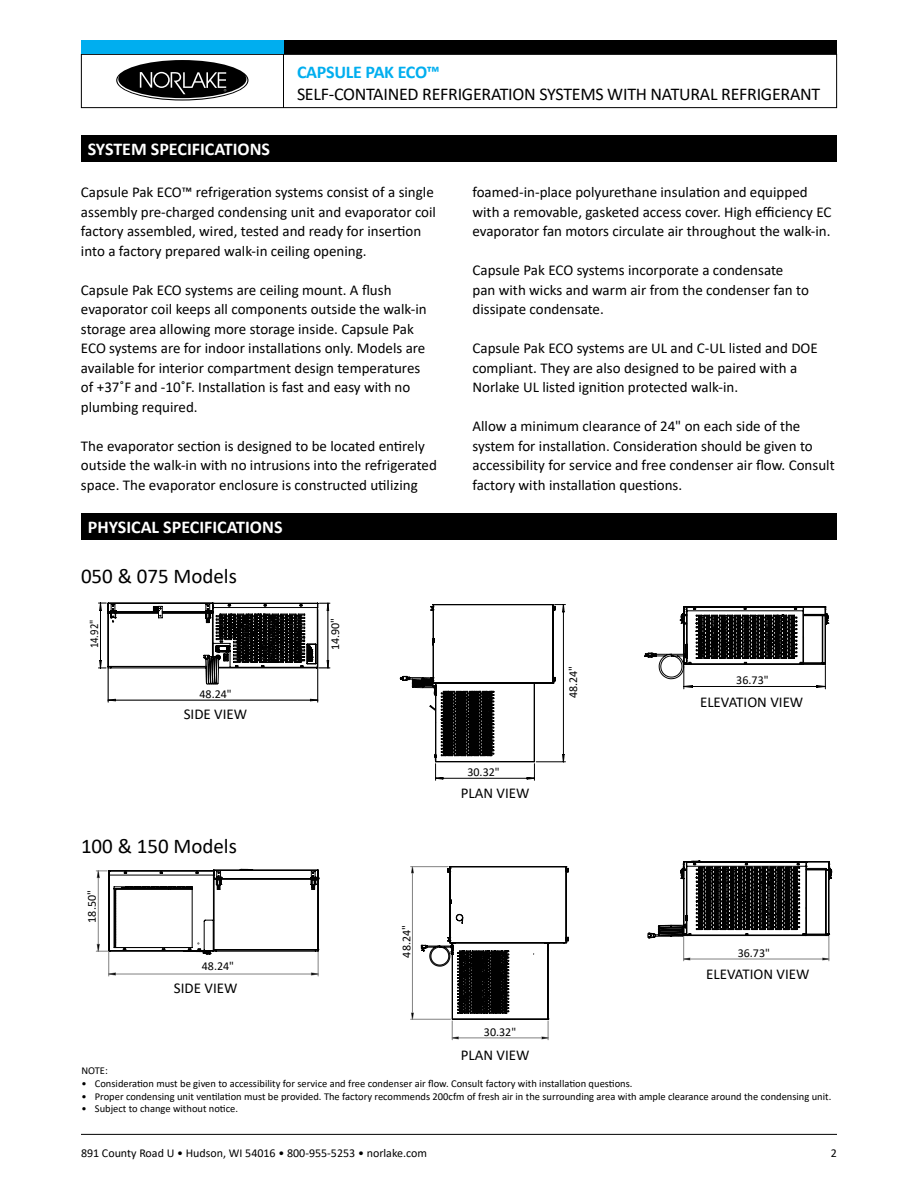
<style>
.page{position:relative;width:918px;height:1188px;background:#fff}
.page>*{position:absolute;margin:0;border:0;box-sizing:border-box;transform-origin:0 0}
.t1{font:21px "Calibri";color:#000}
.t2{font:18px "Calibri";letter-spacing:-.015em;color:#000}
.t3{font:700 18px "Calibri";color:#fff}
.t4{font:700 18px "Calibri";letter-spacing:-.015em;color:#00aeef}
.t5{font:15px/19.5px "Calibri";color:#000}
.t6{font:12px "Calibri";color:#000}
.t7{font:12px "Calibri";color:#000;scale:.89 1}
.t8{font:10.5px "Calibri";color:#000}
</style>
<div class="page">
<div style="left:81px;top:54px;width:756px;height:54px;border:1px solid #000"></div>
<hr style="left:283px;top:54px;width:1px;height:54px;background:#000">
<div style="left:81px;top:40px;width:756px;height:14px;background:#000"></div>
<div style="left:81px;top:40px;width:203px;height:14px;background:#00aeef"></div>
<hr style="left:81px;top:1134px;width:756px;height:1px;background:#000">
<svg style="left:116px;top:60px;width:132px;height:41px"></svg>
<div style="left:117px;top:61px;width:130px;height:38px;background:#000;border-radius:50%"></div>
<svg style="left:117px;top:72px;width:130px;height:27px"></svg>
<div style="left:81px;top:135px;width:756px;height:27px;background:#000"></div>
<div style="left:81px;top:513px;width:756px;height:27px;background:#000"></div>
<svg style="left:107px;top:698px;width:9px;height:4px"></svg>
<svg style="left:310px;top:698px;width:9px;height:4px"></svg>
<hr style="left:108px;top:700px;width:210px;height:1px;background:#000">
<hr style="left:108px;top:614px;width:1px;height:88px;background:#000">
<hr style="left:317px;top:610px;width:1px;height:92px;background:#000">
<svg style="left:644px;top:606px;width:185px;height:84px"></svg>
<svg style="left:98px;top:602px;width:232px;height:83px"></svg>
<svg style="left:399px;top:604px;width:167px;height:177px"></svg>
<hr style="left:318px;top:881px;width:1px;height:95px;background:#818181">
<hr style="left:108px;top:877px;width:1px;height:99px;background:#818181">
<hr style="left:411px;top:866px;width:37px;height:1px;background:#818181">
<hr style="left:411px;top:1019px;width:40px;height:1px;background:#818181">
<svg style="left:108px;top:972px;width:211px;height:4px"></svg>
<svg style="left:411px;top:866px;width:3px;height:154px"></svg>
<svg style="left:421px;top:866px;width:148px;height:174px"></svg>
<svg style="left:647px;top:860px;width:186px;height:101px"></svg>
<svg style="left:96px;top:868px;width:223px;height:88px"></svg>
<p class="t3" style="left:88px;top:137px;width:184px">SYSTEM SPECIFICATIONS</p>
<p class="t4" style="left:297px;top:59px;width:144px">CAPSULE PAK ECO™</p>
<p class="t2" style="left:297px;top:81px;width:525px">SELF-CONTAINED REFRIGERATION SYSTEMS WITH NATURAL REFRIGERANT</p>
<p class="t5" style="left:81px;top:182px;width:357px">Capsule Pak ECO™ refrigeration systems consist of a single assembly pre-charged condensing unit and evaporator coil factory assembled, wired, tested and ready for insertion into a factory prepared walk-in ceiling opening.</p>
<p class="t5" style="left:81px;top:279px;width:347px">Capsule Pak ECO systems are ceiling mount. A flush evaporator coil keeps all components outside the walk-in storage area allowing more storage inside. Capsule Pak ECO systems are for indoor installations only. Models are available for interior compartment design temperatures of +37˚F and -10˚F. Installation is fast and easy with no plumbing required.</p>
<p class="t5" style="left:81px;top:435px;width:357px">The evaporator section is designed to be located entirely outside the walk-in with no intrusions into the refrigerated space. The evaporator enclosure is constructed utilizing</p>
<p class="t3" style="left:88px;top:515px;width:196px">PHYSICAL SPECIFICATIONS</p>
<h1 class="t1" style="left:81px;top:561px;width:157px">050 &amp; 075 Models</h1>
<p class="t7" style="left:86px;top:648px;width:34px;rotate:-90deg">14.92"</p>
<p class="t6" style="left:199px;top:686px;width:34px">48.24"</p>
<p class="t5" style="left:184px;top:704px;width:65px">SIDE VIEW</p>
<h1 class="t1" style="left:81px;top:831px;width:157px">100 &amp; 150 Models</h1>
<p class="t6" style="left:83px;top:923px;width:34px;rotate:-90deg">18.50"</p>
<p class="t6" style="left:202px;top:958px;width:34px">48.24"</p>
<p class="t5" style="left:174px;top:978px;width:65px">SIDE VIEW</p>
<p class="t6" style="left:327px;top:650px;width:34px;rotate:-90deg">14.90"</p>
<p class="t6" style="left:398px;top:958px;width:34px;rotate:-90deg">48.24"</p>
<p class="t5" style="left:472px;top:182px;width:361px">foamed-in-place polyurethane insulation and equipped with a removable, gasketed access cover. High efficiency EC evaporator fan motors circulate air throughout the walk-in.</p>
<p class="t5" style="left:472px;top:260px;width:338px">Capsule Pak ECO systems incorporate a condensate pan with wicks and warm air from the condenser fan to dissipate condensate.</p>
<p class="t5" style="left:472px;top:338px;width:347px">Capsule Pak ECO systems are UL and C-UL listed and DOE compliant. They are also designed to be paired with a<br>Norlake UL listed ignition protected walk-in.</p>
<p class="t5" style="left:472px;top:416px;width:364px">Allow a minimum clearance of 24" on each side of the system for installation. Consideration should be given to accessibility for service and free condenser air flow. Consult factory with installation questions.</p>
<p class="t6" style="left:467px;top:764px;width:34px">30.32"</p>
<p class="t5" style="left:461px;top:783px;width:70px">PLAN VIEW</p>
<p class="t6" style="left:565px;top:698px;width:34px;rotate:-90deg">48.24"</p>
<p class="t6" style="left:484px;top:1024px;width:34px">30.32"</p>
<p class="t5" style="left:461px;top:1044px;width:70px">PLAN VIEW</p>
<p class="t6" style="left:736px;top:672px;width:34px">36.73"</p>
<p class="t5" style="left:700px;top:691px;width:105px">ELEVATION VIEW</p>
<p class="t6" style="left:738px;top:945px;width:34px">36.73"</p>
<p class="t5" style="left:706px;top:964px;width:105px">ELEVATION VIEW</p>
<p class="t8" style="left:81px;top:1064px;width:28px">NOTE:</p>
<p class="t8" style="left:81px;top:1076px;width:553px">• Consideration must be given to accessibility for service and free condenser air flow. Consult factory with installation questions.</p>
<p class="t8" style="left:81px;top:1089px;width:752px">• Proper condensing unit ventilation must be provided. The factory recommends 200cfm of fresh air in the surrounding area with ample clearance around the condensing unit.</p>
<p class="t8" style="left:81px;top:1101px;width:158px">• Subject to change without notice.</p>
<p class="t6" style="left:81px;top:1145px;width:347px">891 County Road U • Hudson, WI 54016 • 800-955-5253 • norlake.com</p>
<p class="t6" style="left:831px;top:1145px;width:8px">2</p>
</div>
